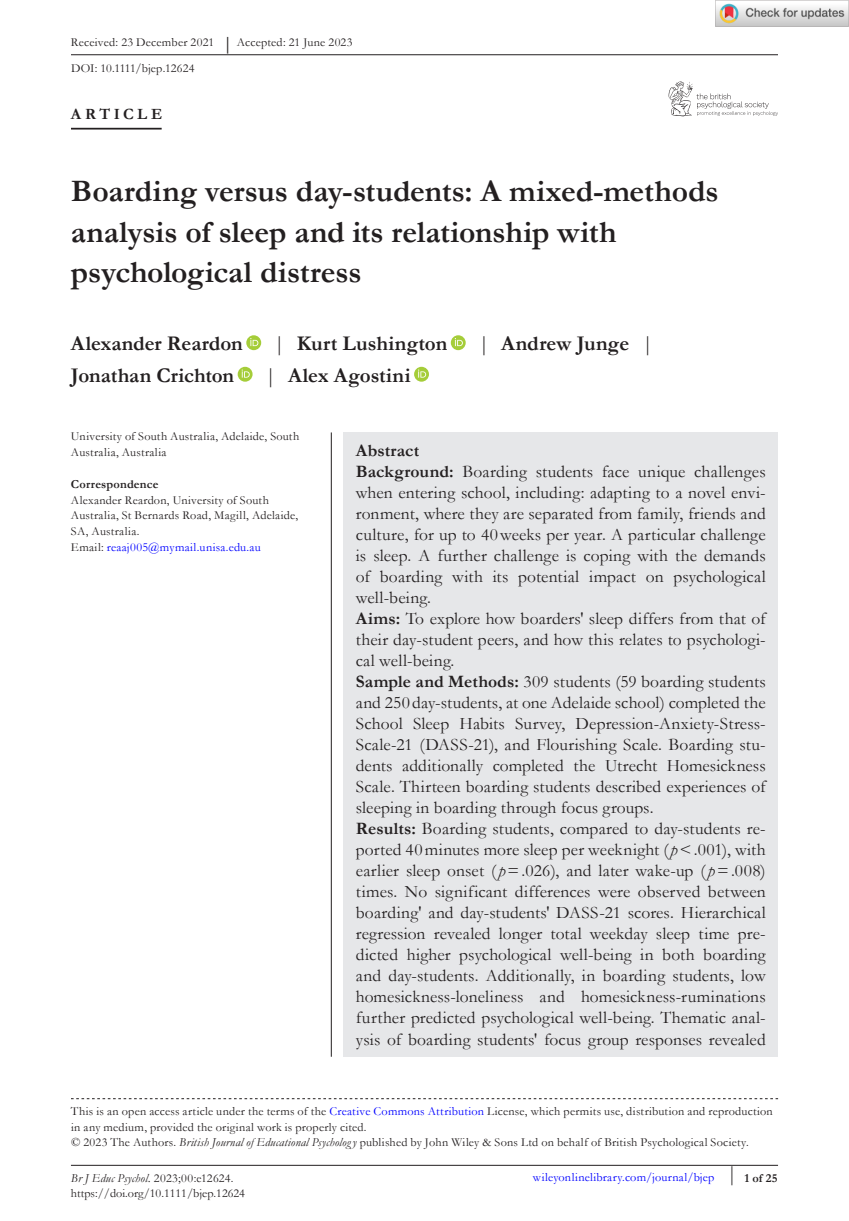
<style>
.page{position:relative;width:849px;height:1221px;background:#fff}
.page>*{position:absolute;margin:0;border:0;box-sizing:border-box;transform-origin:0 0}
.t1{font:700 31.5px/40.2px "Garamond";letter-spacing:-.005em;color:#231f20}
.t2{font:700 21px "Garamond";color:#231f20}
.t3{font:17.5px/21px "Garamond";letter-spacing:.01em;color:#231f20}
.t4{font:700 15.75px "Garamond";letter-spacing:.22em;color:#231f20}
.t5{font:12.25px/15.8px "Garamond";letter-spacing:.02em;color:#231f20}
.t6{font:12.25px "Garamond";letter-spacing:.02em;color:#00f}
.t7{font:12.25px "Garamond";color:#231f20}
.t8{font:italic 12.25px "Garamond";letter-spacing:.015em;color:#231f20}
.t9{font:700 12.25px "Garamond";letter-spacing:.02em;color:#231f20}
.s1{font-size:18.38px}
.s2{font-weight:400}
.s3{color:#00f}
.s4{font-weight:700}
.s5{font-style:italic}
.s6{font-style:normal}
</style>
<div class="page">
<hr style="left:71px;top:1164px;width:706px;height:1px;background:#231f20">
<svg style="left:668px;top:82px;width:109px;height:34px"></svg>
<hr style="left:71px;top:128px;width:91px;height:1px;background:#231f20">
<svg style="left:246px;top:335px;width:15px;height:15px"></svg>
<svg style="left:250px;top:338px;width:8px;height:8px"></svg>
<svg style="left:450px;top:335px;width:15px;height:15px"></svg>
<svg style="left:454px;top:338px;width:8px;height:8px"></svg>
<svg style="left:237px;top:367px;width:15px;height:14px"></svg>
<svg style="left:241px;top:369px;width:9px;height:8px"></svg>
<svg style="left:414px;top:367px;width:15px;height:14px"></svg>
<svg style="left:418px;top:369px;width:8px;height:8px"></svg>
<hr style="left:71px;top:54px;width:706px;height:1px;background:#231f20">
<div style="left:343px;top:432px;width:434px;height:624px;background:#e6e7e9"></div>
<hr style="left:331px;top:432px;width:1px;height:624px;background:#231f20">
<svg style="left:71px;top:1098px;width:706px;height:1px"></svg>
<img style="left:715px;top:0;width:133px;height:26px">
<p class="t5" style="left:71px;top:30px;width:283px;line-height:25.2px">Received: 23 December 2021 <span class="s1">|</span> Accepted: 21 June 2023<br>DOI: 10.1111/bjep.12624</p>
<p class="t4" style="left:71px;top:103px;width:93px">ARTICLE</p>
<h1 class="t1" style="left:71px;top:171px;width:649px">Boarding versus day-students: A mixed-methods analysis of sleep and its relationship with psychological distress</h1>
<p class="t2" style="left:71px;top:329px;width:173px">Alexander Reardon</p>
<p class="t2" style="left:274px;top:329px;width:174px"><span class="s2">|</span> Kurt Lushington</p>
<p class="t2" style="left:478px;top:329px;width:176px"><span class="s2">|</span> Andrew Junge <span class="s2">|</span></p>
<p class="t2" style="left:71px;top:361px;width:165px">Jonathan Crichton</p>
<p class="t2" style="left:265px;top:361px;width:146px"><span class="s2">|</span> Alex Agostini</p>
<p class="t5" style="left:71px;top:428px;width:230px">University of South Australia, Adelaide, South<br>Australia, Australia</p>
<p class="t9" style="left:71px;top:475px;width:89px">Correspondence</p>
<p class="t5" style="left:71px;top:491px;width:228px">Alexander Reardon, University of South Australia, St Bernards Road, Magill, Adelaide, SA, Australia.<br>Email: <span class="s3">reaaj005@mymail.unisa.edu.au</span></p>
<p class="t3" style="left:356px;top:439px;width:411px"><span class="s4">Abstract<br>Background:</span> Boarding students face unique challenges when entering school, including: adapting to a novel envi&shy;ronment, where they are separated from family, friends and culture, for up to 40weeks per year. A particular challenge is sleep. A further challenge is coping with the demands of boarding with its potential impact on psychological well-being.<br><span class="s4">Aims:</span> To explore how boarders' sleep differs from that of their day-student peers, and how this relates to psychologi&shy;cal well-being.<br><span class="s4">Sample and Methods:</span> 309 students (59 boarding students and 250day-students, at one Adelaide school) completed the School Sleep Habits Survey, Depression-Anxiety-Stress-Scale-21 (DASS-21), and Flourishing Scale. Boarding stu&shy;dents additionally completed the Utrecht Homesickness Scale. Thirteen boarding students described experiences of sleeping in boarding through focus groups.<br><span class="s4">Results:</span> Boarding students, compared to day-students re&shy;ported 40minutes more sleep per weeknight ( <span class="s5">p</span>&lt;.001), with earlier sleep onset ( <span class="s5">p</span>=.026), and later wake-up ( <span class="s5">p</span>=.008) times. No significant differences were observed between boarding' and day-students' DASS-21 scores. Hierarchical regression revealed longer total weekday sleep time pre&shy;dicted higher psychological well-being in both boarding and day-students. Additionally, in boarding students, low homesickness-loneliness and homesickness-ruminations further predicted psychological well-being. Thematic anal&shy;ysis of boarding students' focus group responses revealed</p>
<p class="t5" style="left:71px;top:1102px;width:703px">This is an open access article under the terms of the <span class="s3">Creative Commons Attribution</span> License, which permits use, distribution and reproduction in any medium, provided the original work is properly cited.<br>© 2023 The Authors. <span class="s5">British Journal of Educational Psycholog y</span> published by John Wiley &amp; Sons Ltd on behalf of British Psychological Society.</p>
<p class="t8" style="left:71px;top:1169px;width:164px">Br J Educ Psychol. <span class="s6">2023;00:e12624.</span></p>
<p class="t9" style="left:727px;top:1169px;width:52px"><sup>|</sup> 1 of 25</p>
<p class="t7" style="left:71px;top:1184px;width:175px">https://doi.org/10.1111/bjep.12624</p>
<p class="t6" style="left:533px;top:1169px;width:183px">wileyonlinelibrary.com/journal/bjep</p>
</div>
